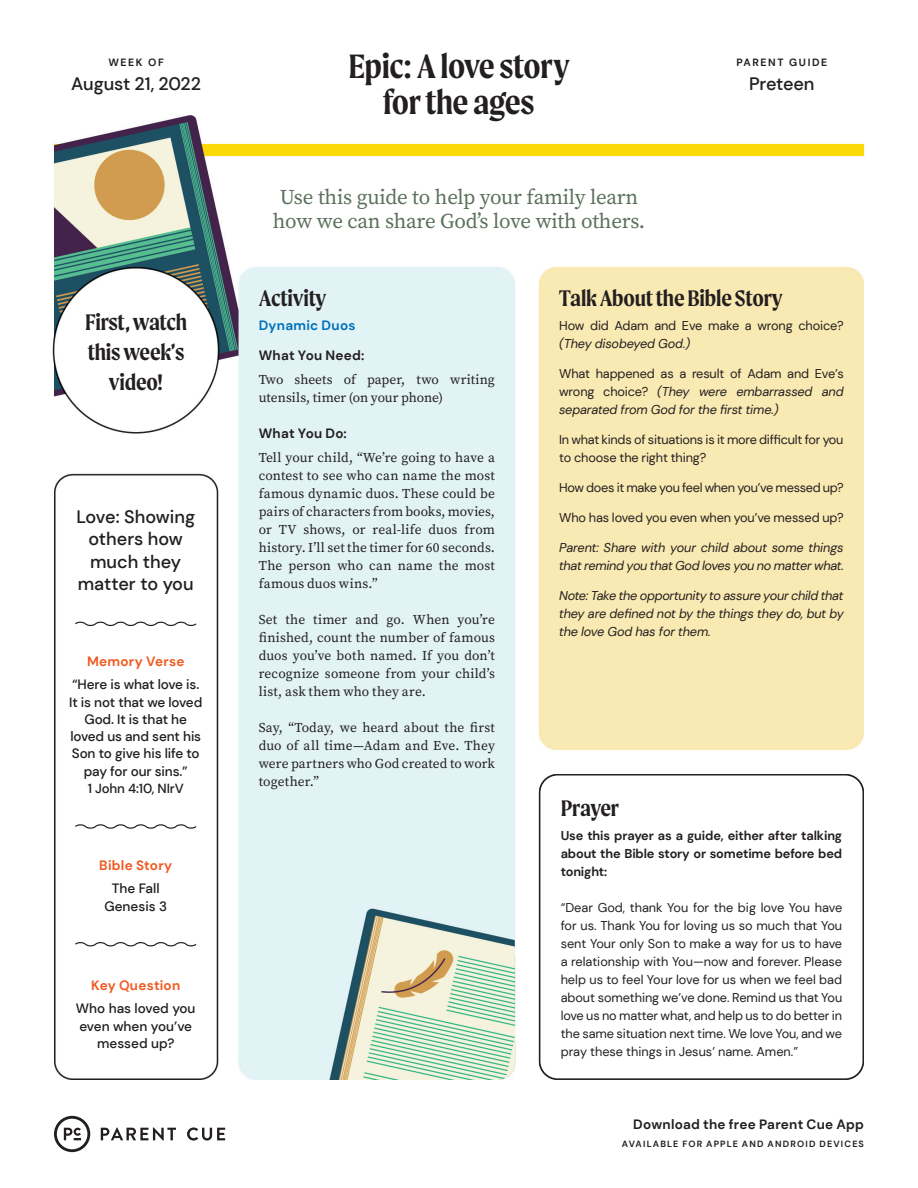
<style>
.page{position:relative;width:918px;height:1188px;background:#fff}
.page>*{position:absolute;margin:0;border:0;box-sizing:border-box;transform-origin:0 0}
.t1{font:600 36px/36px "Moret";letter-spacing:-.01em;color:#231f20;text-align:center}
.t2{font:600 24px/30px "Moret";letter-spacing:-.01em;color:#231f20;text-align:center}
.t3{font:21px/24px "Source Serif Pro";letter-spacing:-.01em;color:#5a715c;text-align:center}
.t4{font:500 18px/22.5px "DM Sans";letter-spacing:-.01em;color:#231f20;text-align:center}
.t5{font:13.5px/18px "Source Serif Pro";letter-spacing:.005em;color:#231f20;text-align:justify}
.t6{font:500 13.5px/17.2px "DM Sans";letter-spacing:-.01em;color:#231f20;text-align:center}
.t7{font:700 13.5px "DM Sans";letter-spacing:.015em;color:#231f20}
.t8{font:700 13.5px "DM Sans";letter-spacing:.02em;color:#f15921}
.t9{font:700 13.5px "DM Sans";letter-spacing:.02em;color:#0071bb}
.t10{font:500 13.2px "DM Sans";letter-spacing:-.01em;color:#231f20}
.t11{font:12.75px/18px "DM Sans";letter-spacing:-.01em;color:#231f20}
.t12{font:italic 12.75px/18px "DM Sans";letter-spacing:-.01em;color:#231f20;text-align:justify}
.t13{font:700 12.75px/18px "DM Sans";letter-spacing:-.01em;color:#231f20;text-align:justify}
.t14{font:700 10.5px "DM Sans";letter-spacing:.15em;color:#231f20}
.t15{font:700 9px "DM Sans";letter-spacing:.13em;color:#231f20}
.s1{font-style:normal}
</style>
<div class="page">
<img style="left:52px;top:115px;width:813px;height:1038px">
<svg style="left:101px;top:1127px;width:75px;height:14px"></svg>
<svg style="left:187px;top:1127px;width:38px;height:14px"></svg>
<svg style="left:54px;top:1116px;width:36px;height:36px"></svg>
<div style="left:540px;top:775px;width:323px;height:304px;background:#fff;border-radius:18px"></div>
<div style="left:539px;top:774px;width:325px;height:306px;border:2px solid #231f20;border-radius:18px"></div>
<svg style="left:74px;top:620px;width:124px;height:8px"></svg>
<svg style="left:74px;top:823px;width:124px;height:7px"></svg>
<svg style="left:74px;top:940px;width:124px;height:8px"></svg>
<p class="t14" style="left:108px;top:56px;width:57px">WEEK OF</p>
<h3 class="t4" style="left:71px;top:72px;width:131px">August 21, 2022</h3>
<h2 class="t2" style="left:85px;top:307px;width:104px">First, watch this week’s video!</h2>
<h3 class="t4" style="left:76px;top:505px;width:120px">Love: Showing others how much they matter to you</h3>
<p class="t8" style="left:87px;top:653px;width:99px">Memory Verse</p>
<p class="t6" style="left:69px;top:676px;width:135px">“Here is what love is.<br>It is not that we loved<br>God. It is that he loved us and sent his<br>Son to give his life to pay for our sins.”</p>
<p class="t10" style="left:88px;top:780px;width:98px">1 John 4:10, NIrV</p>
<p class="t8" style="left:99px;top:857px;width:75px">Bible Story</p>
<p class="t6" style="left:104px;top:880px;width:64px">The Fall<br>Genesis 3</p>
<p class="t8" style="left:91px;top:977px;width:90px">Key Question</p>
<p class="t6" style="left:76px;top:1000px;width:121px">Who has loved you even when you’ve messed up?</p>
<h1 class="t1" style="left:348px;top:48px;width:223px">Epic: A love story for the ages</h1>
<h3 class="t3" style="left:273px;top:185px;width:374px">Use this guide to help your family learn how we can share God’s love with others.</h3>
<p class="t14" style="left:736px;top:56px;width:92px">PARENT GUIDE</p>
<h3 class="t4" style="left:749px;top:72px;width:67px">Preteen</h3>
<h2 class="t2" style="left:259px;top:283px;width:69px">Activity</h2>
<p class="t9" style="left:259px;top:317px;width:98px">Dynamic Duos</p>
<p class="t7" style="left:259px;top:347px;width:107px">What You Need:</p>
<p class="t5" style="left:259px;top:370px;width:238px">Two sheets of paper, two writing utensils, timer (on your phone)</p>
<p class="t7" style="left:259px;top:425px;width:90px">What You Do:</p>
<p class="t5" style="left:259px;top:449px;width:238px">Tell your child, “We’re going to have a contest to see who can name the most famous dynamic duos. These could be pairs of characters from books, movies, or TV shows, or real-life duos from history. I’ll set the timer for 60 seconds.<br>The person who can name the most famous duos wins.”</p>
<p class="t5" style="left:259px;top:610px;width:238px">Set the timer and go. When you’re finished, count the number of famous duos you’ve both named. If you don’t recognize someone from your child’s list, ask them who they are.</p>
<p class="t5" style="left:259px;top:718px;width:238px">Say, “Today, we heard about the first duo of all time—Adam and Eve. They were partners who God created to work together.”</p>
<h2 class="t2" style="left:559px;top:283px;width:225px">Talk About the Bible Story</h2>
<p class="t11" style="left:559px;top:316px;width:286px">How did Adam and Eve make a wrong choice?</p>
<p class="t12" style="left:559px;top:335px;width:132px">(They disobeyed God.)</p>
<p class="t12" style="left:559px;top:365px;width:286px"><span class="s1">What happened as a result of Adam and Eve’s wrong choice?</span> (They were embarrassed and separated from God for the first time.)</p>
<p class="t11" style="left:559px;top:431px;width:286px">In what kinds of situations is it more difficult for you to choose the right thing?</p>
<p class="t11" style="left:559px;top:479px;width:286px">How does it make you feel when you’ve messed up?</p>
<p class="t11" style="left:559px;top:509px;width:286px">Who has loved you even when you’ve messed up?</p>
<p class="t12" style="left:559px;top:539px;width:286px">Parent: Share with your child about some things that remind you that God loves you no matter what.</p>
<p class="t12" style="left:559px;top:587px;width:286px">Note: Take the opportunity to assure your child that they are defined not by the things they do, but by the love God has for them.</p>
<h2 class="t2" style="left:561px;top:793px;width:60px">Prayer</h2>
<p class="t13" style="left:561px;top:827px;width:283px">Use this prayer as a guide, either after talking about the Bible story or sometime before bed tonight:</p>
<p class="t11" style="left:561px;top:899px;width:283px;text-align:justify">“Dear God, thank You for the big love You have for us. Thank You for loving us so much that You sent Your only Son to make a way for us to have a relationship with You—now and forever. Please help us to feel Your love for us when we feel bad about something we’ve done. Remind us that You love us no matter what, and help us to do better in the same situation next time. We love You, and we pray these things in Jesus’ name. Amen.”</p>
<p class="t7" style="left:633px;top:1116px;width:232px">Download the free Parent Cue App</p>
<p class="t15" style="left:622px;top:1138px;width:244px">AVAILABLE FOR APPLE AND ANDROID DEVICES</p>
</div>
